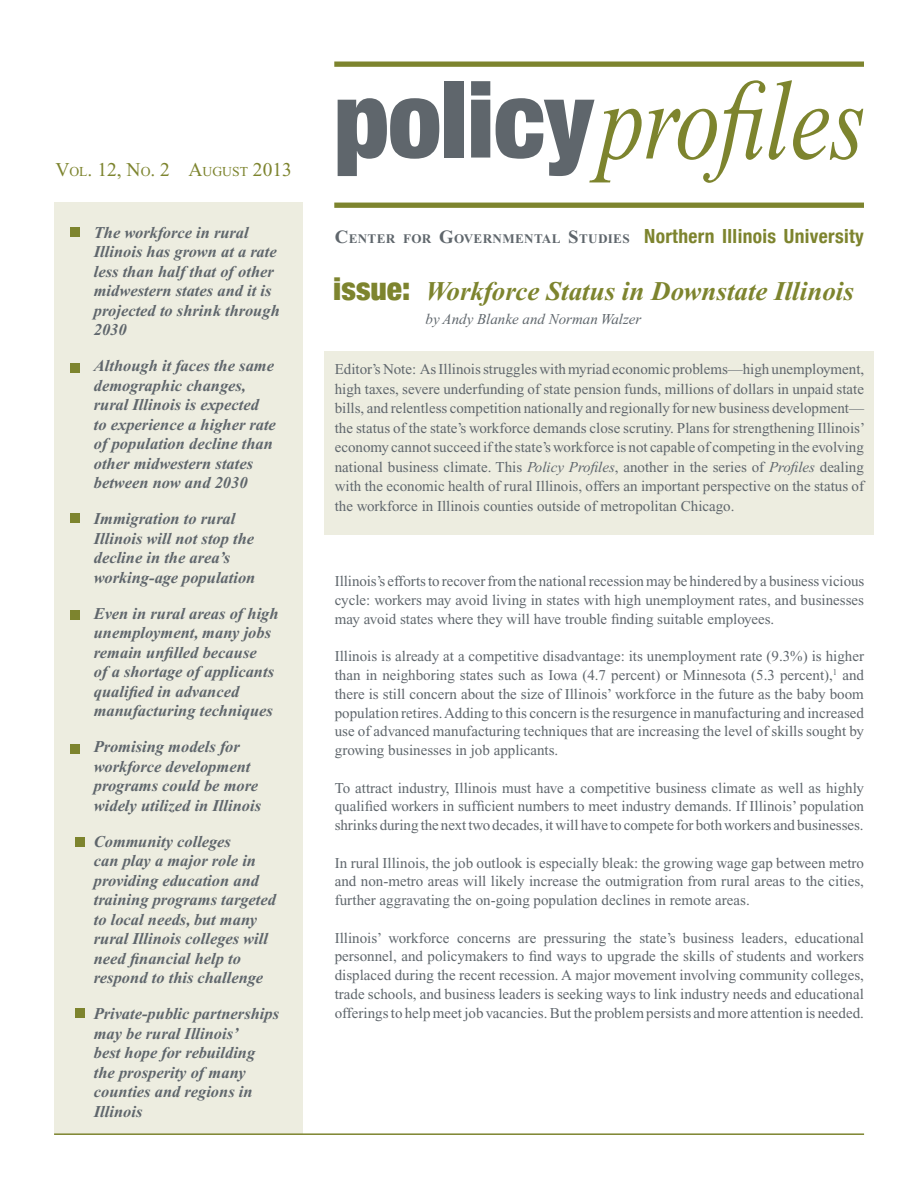
<style>
.page{position:relative;width:918px;height:1188px;background:#fff}
.page>*{position:absolute;margin:0;border:0;box-sizing:border-box;transform-origin:0 0}
.t1{font:italic 112.5px "Times New Roman";color:#7d842e;scale:.8 1}
.t2{font:900 condensed 31.5px "Helvetica Neue";color:#7d842e}
.t3{font:italic 700 27px "Times New Roman";color:#7d842e}
.t4{font:700 condensed 19.5px "Helvetica Neue";letter-spacing:.02em;color:#7d842e}
.t5{font:19.5px "Times New Roman";color:#7d842e}
.t6{font:italic 700 16.5px/19.5px "Times New Roman";color:#5f666c}
.t7{font:15px/18.8px "Times New Roman";color:#5f666c;text-align:justify}
.t8{font:italic 15px "Times New Roman";color:#5f666c}
.s1{font-size:13.65px}
.s2{font-family:"Helvetica Neue";font-weight:900;font-style:normal;font-stretch:condensed;font-size:106.95px;color:#5f666c}
.s3{font-family:"Times New Roman";font-stretch:normal;font-size:18.75px;color:#5f666c}
.s4{font-family:"Times New Roman";font-stretch:normal;font-size:13.2px;color:#5f666c}
.s5{font-style:italic}
</style>
<div class="page">
<div style="left:54px;top:202px;width:248px;height:931px;background:#edede0"></div>
<div style="left:325px;top:351px;width:549px;height:184px;background:#edede0"></div>
<div style="left:334px;top:62px;width:530px;height:5px;background:#7d842e"></div>
<div style="left:334px;top:203px;width:530px;height:5px;background:#7d842e"></div>
<div style="left:70px;top:227px;width:10px;height:10px;background:#7d842e"></div>
<div style="left:70px;top:513px;width:10px;height:10px;background:#7d842e"></div>
<hr style="left:54px;top:1133px;width:810px;height:2px;background:#7d842e">
<div style="left:70px;top:363px;width:10px;height:10px;background:#7d842e"></div>
<div style="left:70px;top:610px;width:10px;height:9px;background:#7d842e"></div>
<div style="left:75px;top:838px;width:10px;height:9px;background:#7d842e"></div>
<div style="left:70px;top:744px;width:10px;height:10px;background:#7d842e"></div>
<div style="left:75px;top:1008px;width:10px;height:10px;background:#7d842e"></div>
<h3 class="t5" style="left:55px;top:159px;width:238px">V<span class="s1">OL</span>. 12, N<span class="s1">O</span>. 2 A<span class="s1">UGUST</span> 2013</h3>
<p class="t6" style="left:94px;top:223px;width:188px">The workforce in rural<br>Illinois has grown at a rate less than half that of other midwestern states and it is projected to shrink through<br>2030</p>
<p class="t6" style="left:94px;top:356px;width:184px">Although it faces the same demographic changes, rural Illinois is expected to experience a higher rate of population decline than other midwestern states between now and 2030</p>
<p class="t6" style="left:94px;top:509px;width:163px">Immigration to rural<br>Illinois will not stop the decline in the area’s working-age population</p>
<p class="t6" style="left:94px;top:604px;width:186px">Even in rural areas of high unemployment, many jobs remain unfilled because<br>of a shortage of applicants qualified in advanced manufacturing techniques</p>
<p class="t6" style="left:94px;top:737px;width:169px">Promising models for workforce development programs could be more widely utilized in Illinois</p>
<p class="t6" style="left:94px;top:832px;width:184px">Community colleges<br>can play a major role in providing education and training programs targeted to local needs, but many rural Illinois colleges will need financial help to respond to this challenge</p>
<p class="t6" style="left:94px;top:1004px;width:187px">Private-public partnerships may be rural Illinois’<br>best hope for rebuilding the prosperity of many counties and regions in<br>Illinois</p>
<h1 class="t1" style="left:333px;top:61px;width:666px"><span class="s2">policy</span>profiles</h1>
<h3 class="t4" style="left:335px;top:220px;width:531px"><span class="s3">C</span><span class="s4">ENTER FOR</span> <span class="s3">G</span><span class="s4">OVERNMENTAL</span> <span class="s3">S</span><span class="s4">TUDIES</span> Northern Illinois University</h3>
<h2 class="t2" style="left:333px;top:262px;width:79px">issue:</h2>
<h3 class="t3" style="left:426px;top:276px;width:430px">Workforce Status in Downstate Illinois</h3>
<p class="t8" style="left:426px;top:311px;width:217px">by Andy Blanke and Norman Walzer</p>
<p class="t7" style="left:335px;top:360px;width:532px;line-height:19.5px">Editor’s Note: As Illinois struggles with myriad economic problems—high unemployment, high taxes, severe underfunding of state pension funds, millions of dollars in unpaid state bills, and relentless competition nationally and regionally for new business development— the status of the state’s workforce demands close scrutiny. Plans for strengthening Illinois’ economy cannot succeed if the state’s workforce is not capable of competing in the evolving national business climate. This <span class="s5">Policy Profiles</span>, another in the series of <span class="s5">Profiles</span> dealing with the economic health of rural Illinois, offers an important perspective on the status of the workforce in Illinois counties outside of metropolitan Chicago.</p>
<p class="t7" style="left:335px;top:572px;width:531px">Illinois’s efforts to recover from the national recession may be hindered by a business vicious cycle: workers may avoid living in states with high unemployment rates, and businesses may avoid states where they will have trouble finding suitable employees.</p>
<p class="t7" style="left:335px;top:647px;width:531px">Illinois is already at a competitive disadvantage: its unemployment rate (9.3%) is higher than in neighboring states such as Iowa (4.7 percent) or Minnesota (5.3 percent),<sup>1</sup> and there is still concern about the size of Illinois’ workforce in the future as the baby boom population retires. Adding to this concern is the resurgence in manufacturing and increased use of advanced manufacturing techniques that are increasing the level of skills sought by growing businesses in job applicants.</p>
<p class="t7" style="left:335px;top:778px;width:531px">To attract industry, Illinois must have a competitive business climate as well as highly qualified workers in sufficient numbers to meet industry demands. If Illinois’ population shrinks during the next two decades, it will have to compete for both workers and businesses.</p>
<p class="t7" style="left:335px;top:853px;width:531px">In rural Illinois, the job outlook is especially bleak: the growing wage gap between metro and non-metro areas will likely increase the outmigration from rural areas to the cities, further aggravating the on-going population declines in remote areas.</p>
<p class="t7" style="left:335px;top:928px;width:531px">Illinois’ workforce concerns are pressuring the state’s business leaders, educational personnel, and policymakers to find ways to upgrade the skills of students and workers displaced during the recent recession. A major movement involving community colleges, trade schools, and business leaders is seeking ways to link industry needs and educational offerings to help meet job vacancies. But the problem persists and more attention is needed.</p>
</div>
